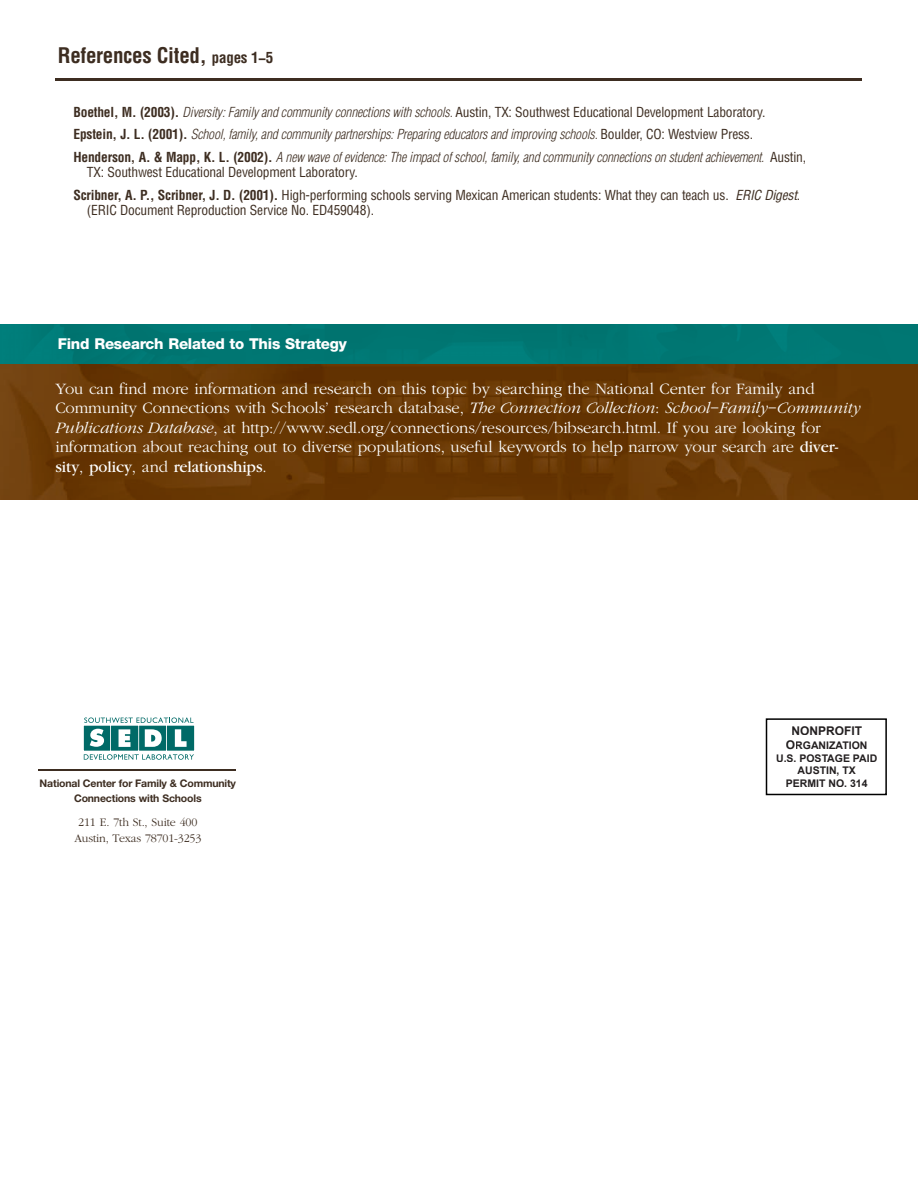
<style>
.page{position:relative;width:918px;height:1188px;background:#fff}
.page>*{position:absolute;margin:0;border:0;box-sizing:border-box;transform-origin:0 0}
.t1{font:700 condensed 21px "Helvetica";letter-spacing:-.015em;color:#3d2d21}
.t2{font:300 16.5px/19.5px "Garamond";letter-spacing:-.005em;color:#fff}
.t3{font:800 15px "Helvetica Neue";letter-spacing:-.015em;color:#fff}
.t4{font:italic 300 condensed 13.5px/22.5px "Helvetica";letter-spacing:-.015em;color:#3d2d21}
.t5{font:condensed 13.5px/22.5px "Helvetica";letter-spacing:-.015em;color:#3d2d21}
.t6{font:300 12px/16.5px "Garamond";letter-spacing:-.015em;color:#3d2d21;text-align:center}
.t7{font:700 12px "Arial";color:#231f20}
.t8{font:700 10.5px/15px "Helvetica Neue";letter-spacing:-.015em;color:#3d2d21;text-align:center}
.t9{font:700 10.5px/12.6px "Arial";color:#231f20;text-align:center}
.s1{font-size:15px}
.s2{font-weight:700;font-style:normal}
.s3{font-weight:400;font-style:normal}
.s4{font-weight:700}
.s5{font-style:italic}
.s6{font-weight:400}
.s7{font-size:12px}
</style>
<div class="page">
<hr style="left:39px;top:769px;width:197px;height:2px;background:#3d2d21">
<svg style="left:766px;top:718px;width:121px;height:77px"></svg>
<div style="left:792px;top:726px;width:70px;height:9px;background:#fff"></div>
<div style="left:786px;top:740px;width:9px;height:9px;background:#fff"></div>
<div style="left:796px;top:741px;width:71px;height:8px;background:#fff"></div>
<div style="left:777px;top:754px;width:100px;height:8px;background:#fff"></div>
<div style="left:798px;top:767px;width:58px;height:9px;background:#fff"></div>
<div style="left:787px;top:779px;width:80px;height:8px;background:#fff"></div>
<svg style="left:83px;top:718px;width:112px;height:42px"></svg>
<hr style="left:56px;top:79px;width:806px;height:2px;background:#3d2d21">
<img style="left:0;top:363px;width:918px;height:137px">
<img style="left:0;top:324px;width:918px;height:39px">
<p class="t1" style="left:58px;top:42px;width:217px">References Cited, <span class="s1">pages 1−5</span></p>
<p class="t4" style="left:73px;top:101px;width:734px"><span class="s2">Boethel, M. (2003).</span> Diversity: Family and community connections with schools. <span class="s3">Austin, TX: Southwest Educational Development Laboratory.<br></span><span class="s2">Epstein, J. L. (2001).</span> School, family, and community partnerships: Preparing educators and improving schools. <span class="s3">Boulder, CO: Westview Press.<br></span><span class="s2">Henderson, A. &amp; Mapp, K. L. (2002).</span> A new wave of evidence: The impact of school, family, and community connections on student achievement. <span class="s3">Austin,</span></p>
<p class="t5" style="left:73px;top:161px;width:728px;text-indent:14px">TX: Southwest Educational Development Laboratory.<br><span class="s4">Scribner, A. P., Scribner, J. D. (2001).</span> High-performing schools serving Mexican American students: What they can teach us. <span class="s5">ERIC Digest</span>.</p>
<p class="t5" style="left:87px;top:198px;width:289px">(ERIC Document Reproduction Service No. ED459048).</p>
<p class="t3" style="left:58px;top:335px;width:291px">Find Research Related to This Strategy</p>
<p class="t2" style="left:55px;top:379px;width:806px">You can find more information and research on this topic by searching the National Center for Family and Community Connections with Schools’ research database, <span class="s5">The Connection Collection</span>: <span class="s5">School−Family−Community Publications Database</span>, at http://www.sedl.org/connections/resources/bibsearch.html. If you are looking for information about reaching out to diverse populations, useful keywords to help narrow your search are <span class="s6">diver&shy;sity</span>, <span class="s6">policy</span>, and <span class="s6">relationships</span>.</p>
<p class="t8" style="left:40px;top:775px;width:198px">National Center for Family &amp; Community<br>Connections with Schools</p>
<p class="t6" style="left:74px;top:814px;width:129px">211 E. 7th St., Suite 400<br>Austin, Texas 78701-3253</p>
<p class="t7" style="left:791px;top:724px;width:72px">NONPROFIT</p>
<p class="t9" style="left:776px;top:739px;width:103px"><span class="s7">O</span>RGANIZATION<br>U.S. POSTAGE PAID<br>AUSTIN, TX<br>PERMIT NO. 314</p>
</div>
